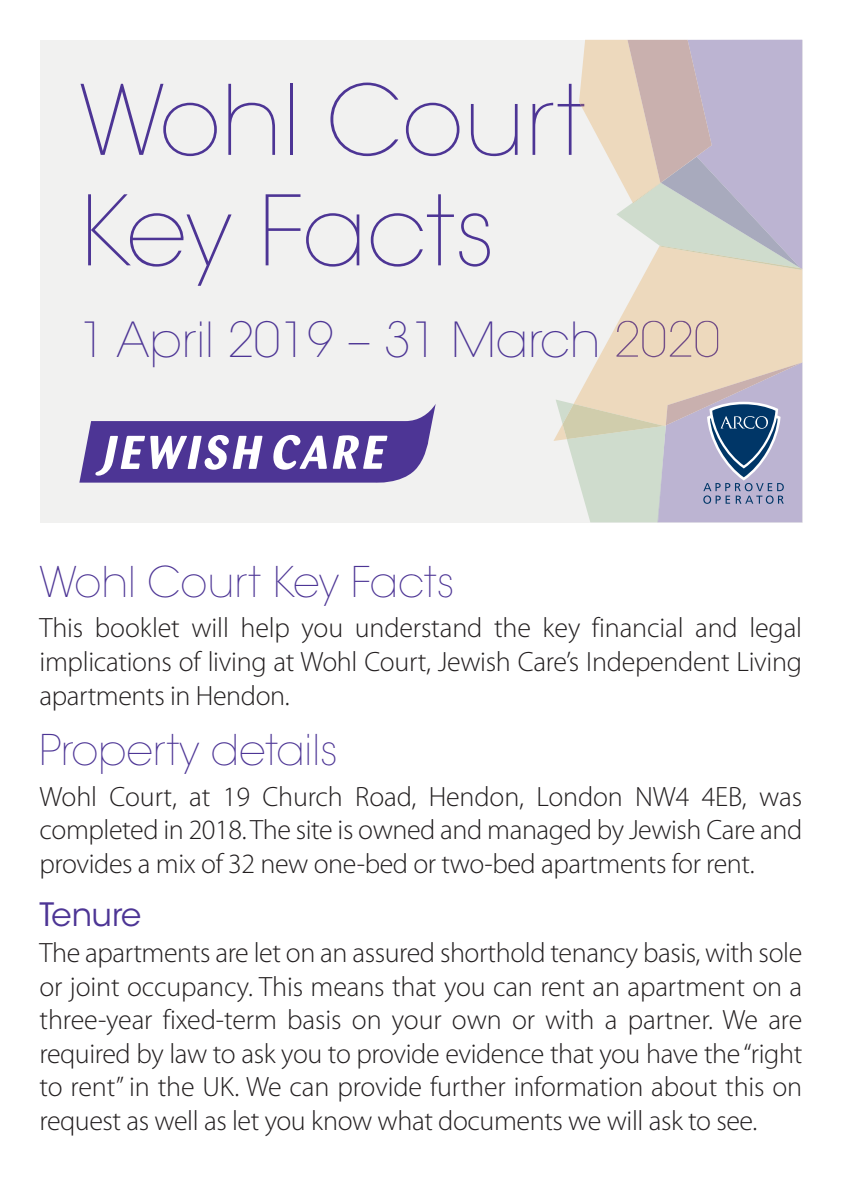
<style>
.page{position:relative;width:842px;height:1191px;background:#fff}
.page>*{position:absolute;margin:0;border:0;box-sizing:border-box;transform-origin:0 0}
.t1{font:200 96px/110.4px "ITC Avant Garde Std";color:#4d3595}
.t2{font:200 48px "ITC Avant Garde Std";color:#4d3595}
.t3{font:200 42px "ITC Avant Garde Std";color:#4d3595}
.t4{font:32px "ITC Avant Garde Std";letter-spacing:-.015em;color:#4d3595}
.t5{font:300 28px/33.6px "Myriad Pro";letter-spacing:-.015em;color:#231f20;text-align:justify}
</style>
<div class="page">
<div style="left:40px;top:40px;width:762px;height:482px;background:#f1f1f0"></div>
<svg style="left:79px;top:404px;width:357px;height:78px"></svg>
<svg style="left:553px;top:270px;width:249px;height:171px;fill:#edd9bd"></svg>
<svg style="left:579px;top:40px;width:223px;height:230px"></svg>
<svg style="left:556px;top:320px;width:246px;height:202px"></svg>
<h1 class="t1" style="left:79px;top:72px;width:507px">Wohl Court<br>Key Facts</h1>
<h2 class="t2" style="left:79px;top:317px;width:642px">1 April 2019 – 31 March 2020</h2>
<h3 class="t3" style="left:40px;top:562px;width:417px">Wohl Court Key Facts</h3>
<p class="t5" style="left:40px;top:613px;width:764px">This booklet will help you understand the key financial and legal implications of living at Wohl Court, Jewish Care’s Independent Living apartments in Hendon.</p>
<h3 class="t3" style="left:40px;top:730px;width:300px">Property details</h3>
<p class="t5" style="left:40px;top:782px;width:764px">Wohl Court, at 19 Church Road, Hendon, London NW4 4EB, was completed in 2018. The site is owned and managed by Jewish Care and provides a mix of 32 new one-bed or two-bed apartments for rent.</p>
<p class="t4" style="left:40px;top:899px;width:103px">Tenure</p>
<p class="t5" style="left:40px;top:938px;width:764px">The apartments are let on an assured shorthold tenancy basis, with sole or joint occupancy. This means that you can rent an apartment on a three-year fixed-term basis on your own or with a partner. We are required by law to ask you to provide evidence that you have the “right to rent” in the UK. We can provide further information about this on request as well as let you know what documents we will ask to see.</p>
</div>
